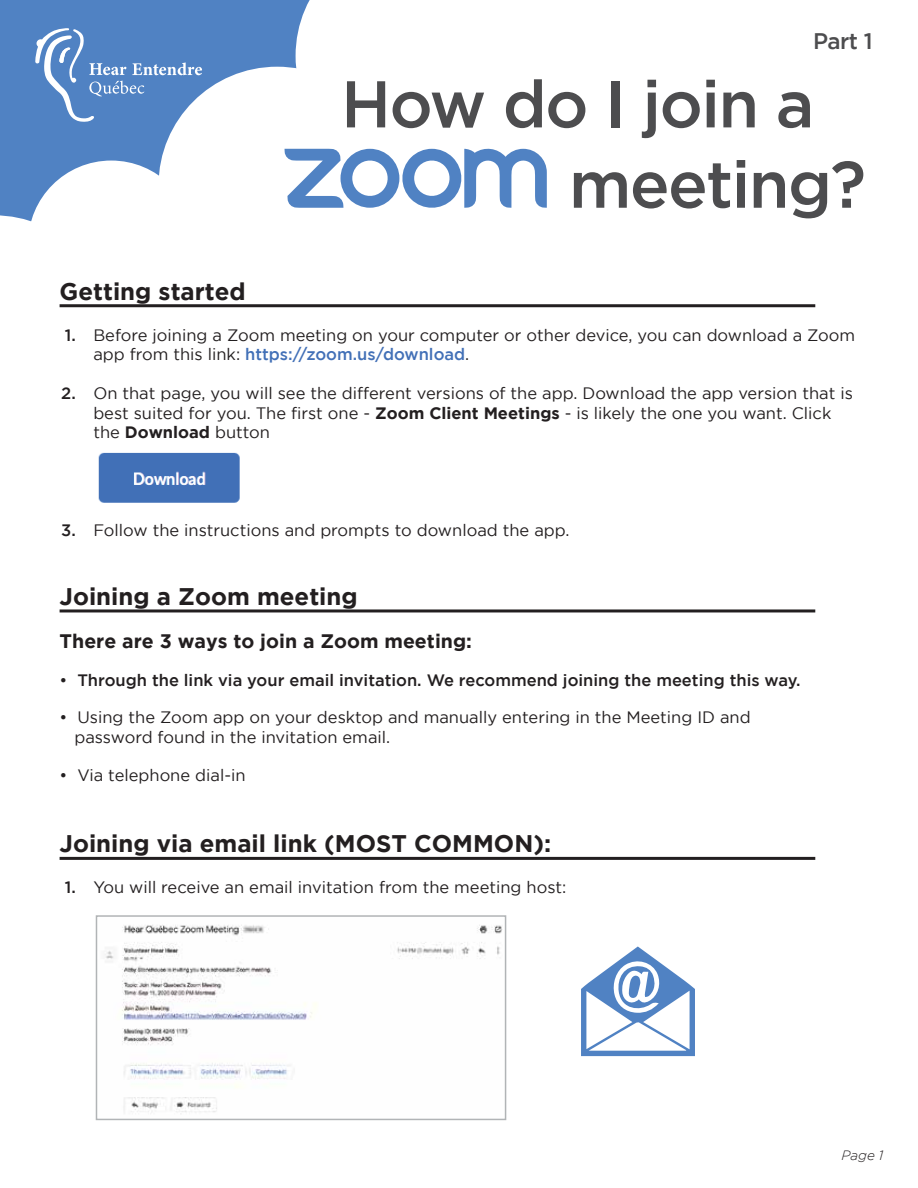
<style>
.page{position:relative;width:918px;height:1188px;background:#fff}
.page>*{position:absolute;margin:0;border:0;box-sizing:border-box;transform-origin:0 0}
.t1{font:500 65.85px/80.4px "Gotham";letter-spacing:-.025em;color:#4d4d4f}
.t2{font:700 24px "Gotham";color:#231f20}
.t3{font:500 22.5px "Gotham";color:#4d4d4f}
.t4{font:700 19.5px "Gotham";color:#231f20}
.t5{font:16.5px/19.5px "Gotham";color:#231f20}
.t6{font:500 16.5px "Gotham";color:#231f20}
.t7{font:italic 300 13.5px "Gotham";color:#231f20}
.s1{font-weight:500;color:#4270b7}
.s2{font-weight:700}
.s3{font-weight:400}
.s4{font-weight:500}
</style>
<div class="page">
<svg style="left:0;top:0;width:421px;height:308px;fill:#5082c3"></svg>
<svg style="left:0;top:215px;width:58px;height:93px"></svg>
<div style="left:28px;top:161px;width:166px;height:166px;background:#fff;border-radius:50%"></div>
<div style="left:159px;top:67px;width:237px;height:237px;background:#fff;border-radius:50%"></div>
<svg style="left:35px;top:28px;width:167px;height:94px;background:#6793cb"></svg>
<svg style="left:285px;top:0;width:262px;height:211px"></svg>
<hr style="left:60px;top:857px;width:755px;height:3px;background:#231f20">
<img style="left:105px;top:924px;width:398px;height:190px">
<div style="left:96px;top:915px;width:410px;height:205px;border:2px solid #b1b4b6"></div>
<svg style="left:581px;top:946px;width:114px;height:110px"></svg>
<hr style="left:60px;top:304px;width:755px;height:3px;background:#231f20">
<img style="left:98px;top:452px;width:142px;height:51px">
<hr style="left:60px;top:609px;width:755px;height:3px;background:#231f20">
<h3 class="t3" style="left:813px;top:29px;width:61px">Part 1</h3>
<h2 class="t2" style="left:60px;top:277px;width:188px">Getting started</h2>
<h1 class="t1" style="left:569px;top:62px;width:299px;text-indent:-228px">How do I join a meeting?</h1>
<p class="t6" style="left:65px;top:326px;width:12px">1.</p>
<p class="t6" style="left:61px;top:384px;width:16px">2.</p>
<p class="t5" style="left:93px;top:325px;width:763px">Before joining a Zoom meeting on your computer or other device, you can download a Zoom app from this link: <span class="s1">https://zoom.us/download</span>.</p>
<p class="t5" style="left:93px;top:383px;width:761px">On that page, you will see the different versions of the app. Download the app version that is best suited for you. The first one - <span class="s2">Zoom Client Meetings</span> - is likely the one you want. Click the <span class="s2">Download</span> button</p>
<p class="t6" style="left:61px;top:521px;width:16px">3.</p>
<p class="t5" style="left:93px;top:520px;width:478px">Follow the instructions and prompts to download the app.</p>
<h2 class="t2" style="left:60px;top:583px;width:300px">Joining a Zoom meeting</h2>
<p class="t4" style="left:60px;top:630px;width:414px">There are 3 ways to join a Zoom meeting:</p>
<p class="t6" style="left:60px;top:670px;width:743px"><span class="s3">•</span> Through the link via your email invitation. We recommend joining the meeting this way.</p>
<p class="t5" style="left:74px;top:707px;width:678px;text-indent:-15px">• Using the Zoom app on your desktop and manually entering in the Meeting ID and password found in the invitation email.</p>
<p class="t5" style="left:60px;top:765px;width:188px">• Via telephone dial-in</p>
<h2 class="t2" style="left:60px;top:830px;width:493px">Joining via email link (MOST COMMON):</h2>
<p class="t5" style="left:65px;top:878px;width:503px"><span class="s4">1.</span> You will receive an email invitation from the meeting host:</p>
<p class="t7" style="left:842px;top:1148px;width:43px">Page 1</p>
</div>
